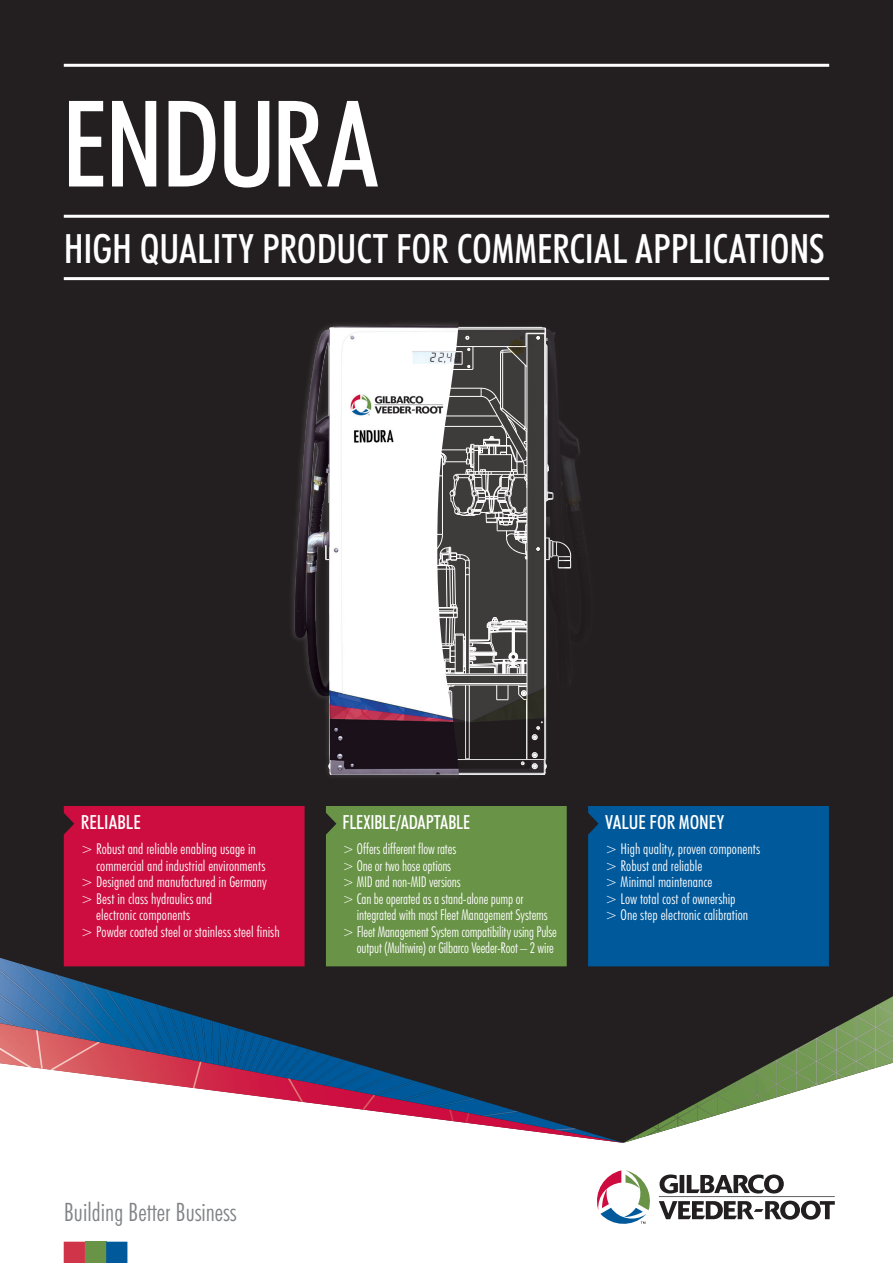
<style>
.page{position:relative;width:893px;height:1263px;background:#231f20}
.page>*{position:absolute;margin:0;border:0;box-sizing:border-box;transform-origin:0 0}
.Heading{font:500 condensed 120px "Futura BT";letter-spacing:-.025em;color:#fff}
.Subheader{font:500 condensed 40.5px "Futura BT";letter-spacing:-.005em;color:#fff}
.t1{font:300 condensed 25.5px "Futura BT";color:#808285}
.colour_boxes_header{font:500 condensed 19.5px "Futura BT";color:#fff}
.colour_boxes_header-2{font:500 condensed 19.5px "Futura BT";color:#fff;scale:.95 1}
.body_copy_for_boxes{font:300 condensed 15px/16.5px "Futura BT";color:#fff}
.body_copy_for_boxes-2{font:300 condensed 15px/16.5px "Futura BT";color:#fff;scale:.95 1}
</style>
<div class="page">
<div style="left:0;top:1143px;width:893px;height:120px;background:#fff"></div>
<img style="left:623px;top:996px;width:270px;height:147px">
<img style="left:625px;top:1063px;width:268px;height:79px">
<img style="left:737px;top:1017px;width:156px;height:90px">
<img style="left:658px;top:1022px;width:187px;height:107px">
<img style="left:818px;top:1060px;width:75px;height:24px">
<svg style="left:646px;top:1124px;width:16px;height:12px"></svg>
<img style="left:673px;top:1115px;width:15px;height:9px">
<svg style="left:633px;top:1134px;width:6px;height:6px"></svg>
<img style="left:816px;top:1038px;width:54px;height:31px">
<svg style="left:870px;top:1060px;width:7px;height:10px"></svg>
<img style="left:836px;top:1027px;width:57px;height:33px">
<img style="left:740px;top:1082px;width:26px;height:18px">
<img style="left:755px;top:1071px;width:37px;height:22px">
<svg style="left:792px;top:1048px;width:5px;height:45px"></svg>
<img style="left:718px;top:1093px;width:10px;height:15px">
<svg style="left:728px;top:1081px;width:12px;height:31px"></svg>
<img style="left:795px;top:1049px;width:49px;height:28px">
<img style="left:775px;top:1060px;width:43px;height:25px">
<svg style="left:810px;top:1084px;width:9px;height:4px"></svg>
<img style="left:694px;top:1104px;width:19px;height:12px">
<svg style="left:713px;top:1091px;width:5px;height:26px"></svg>
<img style="left:877px;top:1005px;width:16px;height:9px">
<img style="left:856px;top:1016px;width:37px;height:21px">
<img style="left:0;top:958px;width:623px;height:12px">
<svg style="left:0;top:1099px;width:623px;height:44px"></svg>
<img style="left:20px;top:964px;width:84px;height:25px">
<img style="left:0;top:970px;width:82px;height:19px">
<img style="left:553px;top:1128px;width:25px;height:2px">
<img style="left:481px;top:1111px;width:38px;height:5px">
<svg style="left:0;top:989px;width:476px;height:134px"></svg>
<div style="left:64px;top:1242px;width:21px;height:21px;background:#cf3448"></div>
<div style="left:85px;top:1242px;width:21px;height:21px;background:#699347"></div>
<div style="left:106px;top:1242px;width:21px;height:21px;background:#00599b"></div>
<svg style="left:594px;top:1170px;width:241px;height:57px"></svg>
<div style="left:64px;top:806px;width:241px;height:160px;background:#cd0d40"></div>
<div style="left:326px;top:806px;width:241px;height:160px;background:#699347"></div>
<div style="left:588px;top:806px;width:241px;height:160px;background:#00599b"></div>
<hr style="left:64px;top:64px;width:765px;height:3px;background:#fff">
<hr style="left:64px;top:215px;width:765px;height:3px;background:#fff">
<img style="left:292px;top:323px;width:167px;height:454px">
<img style="left:294px;top:326px;width:290px;height:449px">
<hr style="left:64px;top:277px;width:765px;height:3px;background:#fff">
<p class="Heading" style="left:62px;top:71px;width:319px">ENDURA</p>
<p class="Subheader" style="left:64px;top:224px;width:763px">HIGH QUALITY PRODUCT FOR COMMERCIAL APPLICATIONS</p>
<p class="colour_boxes_header" style="left:81px;top:811px;width:62px">RELIABLE</p>
<p class="body_copy_for_boxes" style="left:96px;top:841px;width:171px;text-indent:-15px">&gt; Robust and reliable enabling usage in commercial and industrial environments</p>
<p class="body_copy_for_boxes" style="left:81px;top:874px;width:188px">&gt; Designed and manufactured in Germany</p>
<p class="body_copy_for_boxes" style="left:81px;top:890px;width:133px;text-align:center">&gt; Best in class hydraulics and electronic components</p>
<p class="body_copy_for_boxes" style="left:81px;top:923px;width:200px">&gt; Powder coated steel or stainless steel finish</p>
<p class="colour_boxes_header-2" style="left:342px;top:811px;width:136px">FLEXIBLE/ADAPTABLE</p>
<p class="body_copy_for_boxes-2" style="left:342px;top:841px;width:121px">&gt; Offers different flow rates</p>
<p class="body_copy_for_boxes-2" style="left:342px;top:857px;width:116px">&gt; One or two hose options</p>
<p class="body_copy_for_boxes-2" style="left:342px;top:874px;width:126px">&gt; MID and non-MID versions</p>
<p class="body_copy_for_boxes-2" style="left:357px;top:890px;width:202px;text-indent:-14px">&gt; Can be operated as a stand-alone pump or integrated with most Fleet Management Systems</p>
<p class="body_copy_for_boxes-2" style="left:342px;top:923px;width:227px;text-align:right">&gt; Fleet Management System compatibility using Pulse output (Multiwire) or Gilbarco Veeder-Root – 2 wire</p>
<p class="colour_boxes_header" style="left:605px;top:811px;width:120px">VALUE FOR MONEY</p>
<p class="body_copy_for_boxes" style="left:605px;top:841px;width:156px">&gt; High quality, proven components</p>
<p class="body_copy_for_boxes" style="left:605px;top:857px;width:98px">&gt; Robust and reliable</p>
<p class="body_copy_for_boxes" style="left:605px;top:874px;width:109px">&gt; Minimal maintenance</p>
<p class="body_copy_for_boxes" style="left:605px;top:890px;width:132px">&gt; Low total cost of ownership</p>
<p class="body_copy_for_boxes" style="left:605px;top:907px;width:144px">&gt; One step electronic calibration</p>
<p class="t1" style="left:64px;top:1196px;width:174px">Building Better Business</p>
</div>
